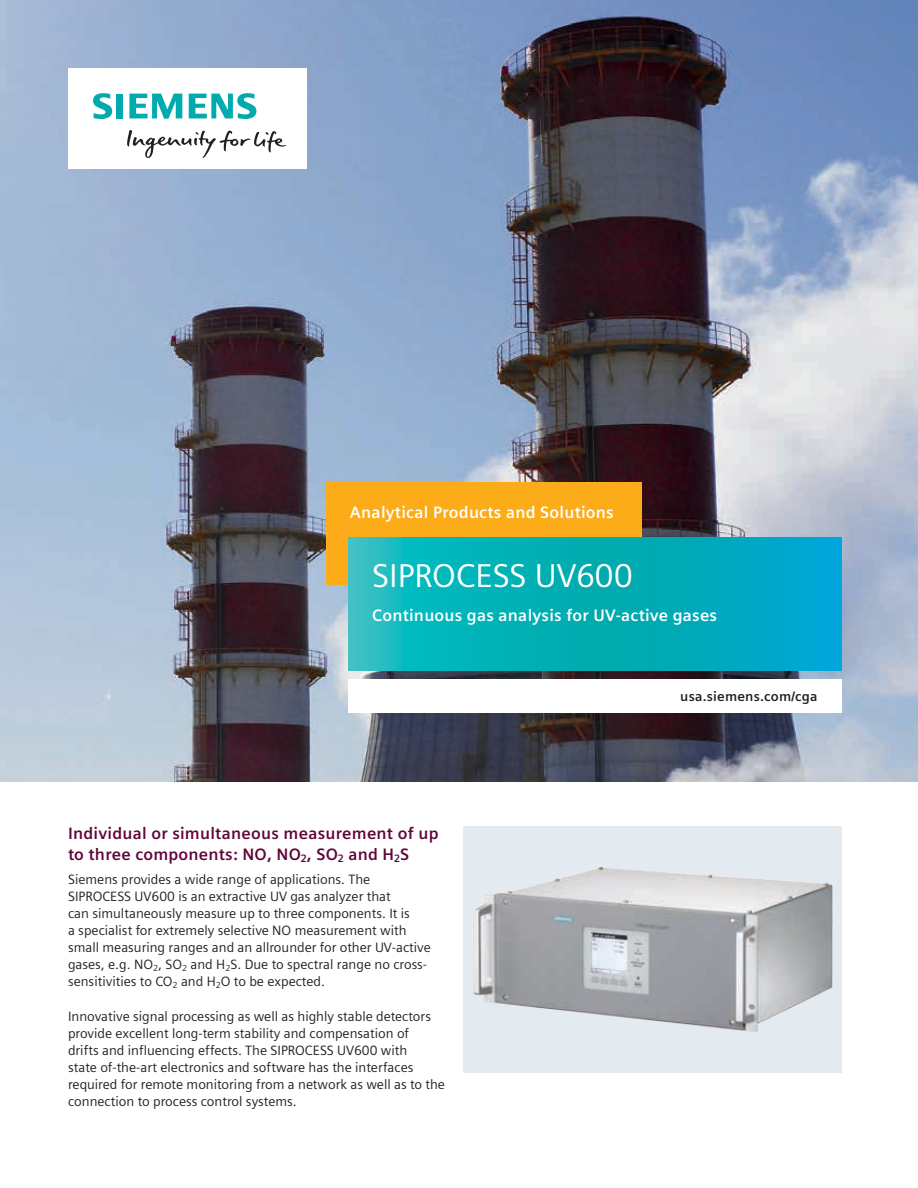
<style>
.page{position:relative;width:918px;height:1188px;background:#fff}
.page>*{position:absolute;margin:0;border:0;box-sizing:border-box;transform-origin:0 0}
.t1{font:33px "Siemens Sans";color:#fff}
.t2{font:700 16.5px/21.5px "Siemens Sans";letter-spacing:.015em;color:#60053a}
.t3{font:700 16.5px "Siemens Sans";letter-spacing:.015em;color:#fff}
.t4{font:13.5px/17px "Siemens Sans";color:#231f20}
.t5{font:700 13.5px "Siemens Sans";letter-spacing:.015em;color:#231f20}
</style>
<div class="page">
<img style="left:0;top:0;width:918px;height:781px">
<div style="left:68px;top:68px;width:238px;height:101px;background:#fff"></div>
<svg style="left:127px;top:130px;width:159px;height:28px"></svg>
<svg style="left:93px;top:93px;width:30px;height:26px"></svg>
<svg style="left:129px;top:94px;width:53px;height:25px"></svg>
<svg style="left:189px;top:93px;width:67px;height:26px"></svg>
<div style="left:348px;top:680px;width:493px;height:33px;background:#fff"></div>
<div style="left:326px;top:482px;width:315px;height:103px;background:#fbac18"></div>
<svg style="left:348px;top:537px;width:493px;height:134px"></svg>
<div style="left:463px;top:826px;width:378px;height:246px;background:#e4ebf0"></div>
<img style="left:473px;top:867px;width:360px;height:165px">
<p class="t3" style="left:350px;top:503px;width:265px">Analytical Products and Solutions</p>
<h1 class="t1" style="left:372px;top:557px;width:263px">SIPROCESS UV600</h1>
<p class="t3" style="left:372px;top:606px;width:347px">Continuous gas analysis for UV-active gases</p>
<p class="t2" style="left:68px;top:822px;width:372px">Individual or simultaneous measurement of up to three components: NO, NO<sub>2</sub>, SO<sub>2</sub> and H<sub>2</sub>S</p>
<p class="t4" style="left:68px;top:871px;width:364px">Siemens provides a wide range of applications. The SIPROCESS UV600 is an extractive UV gas analyzer that<br>can simultaneously measure up to three components. It is<br>a specialist for extremely selective NO measurement with small measuring ranges and an allrounder for other UV-active gases, e.g. NO<sub>2</sub>, SO<sub>2</sub> and H<sub>2</sub>S. Due to spectral range no cross&shy;sensitivities to CO<sub>2</sub> and H<sub>2</sub>O to be expected.</p>
<p class="t4" style="left:68px;top:1007px;width:379px">Innovative signal processing as well as highly stable detectors provide excellent long-term stability and compensation of<br>drifts and influencing effects. The SIPROCESS UV600 with<br>state of-the-art electronics and software has the interfaces required for remote monitoring from a network as well as to the connection to process control systems.</p>
<p class="t5" style="left:680px;top:689px;width:139px">usa.siemens.com/cga</p>
</div>
